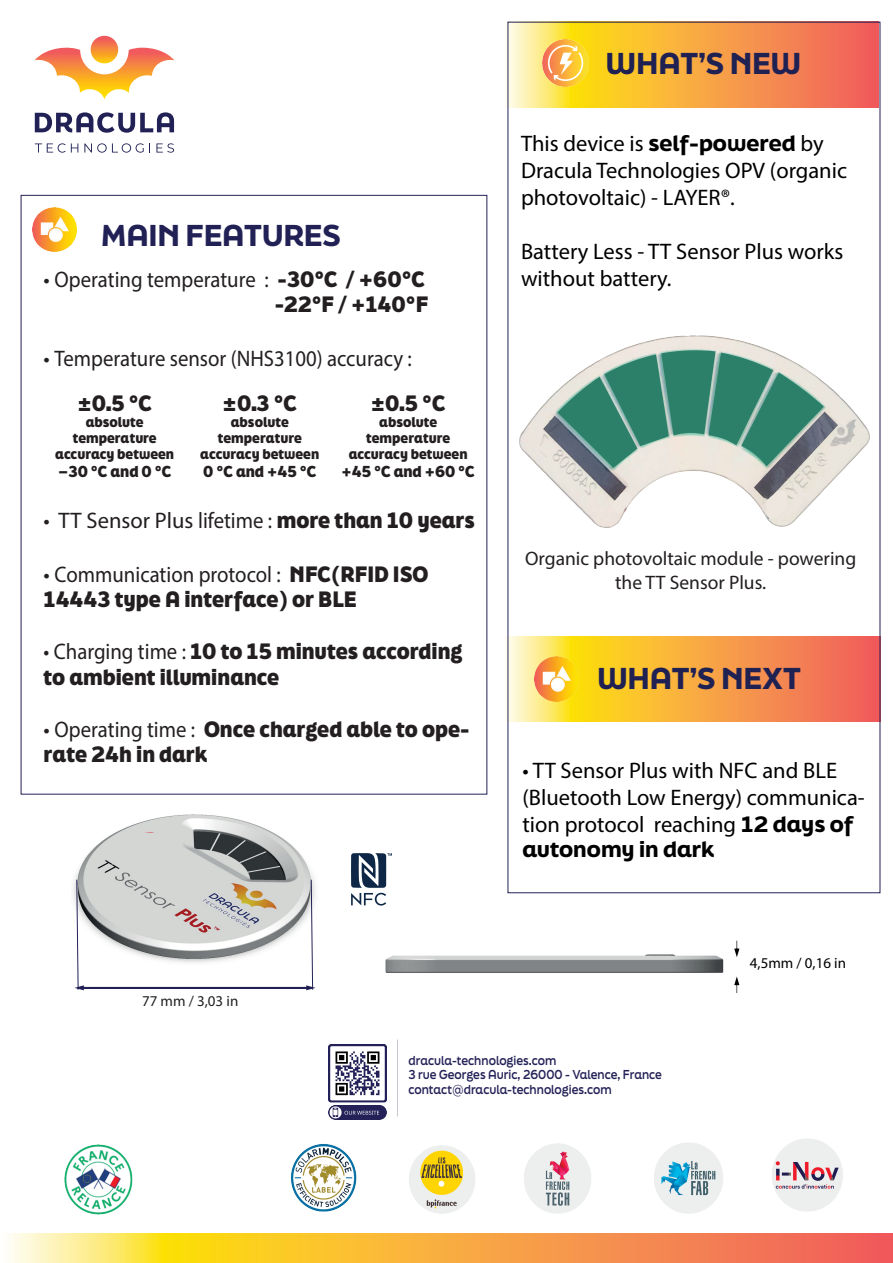
<style>
.page{position:relative;width:893px;height:1263px;background:#fff}
.page>*{position:absolute;margin:0;border:0;box-sizing:border-box;transform-origin:0 0}
.t1{font:900 28.5px "Final Six";letter-spacing:-.01em;color:#202153}
.t2{font:900 28.5px "Final Six";letter-spacing:-.01em;color:#222155}
.t3{font:22.5px/27px "Myriad Pro";color:#000001}
.t4{font:22.5px "Myriad Pro";color:#231f20}
.t5{font:800 21px/25.2px "Final Six";color:#231f20;scale:.92 1}
.t6{font:900 21px "Final Six";color:#000001}
.t7{font:19.5px/23.4px "Myriad Pro";color:#231f20;text-align:center}
.t8{font:800 15px "Final Six";color:#231f20;scale:.92 1}
.t9{font:15px "Myriad Pro";color:#000001}
.t10{font:15px "Myriad Pro";color:#231f20}
.t11{font:800 13.5px/16.2px "Final Six";color:#231f20;text-align:center;scale:.92 1}
.t12{font:700 12.3px/14.7px "Final Six";color:#232157;scale:.9 1}
.s1{font-family:"Final Six";font-weight:800;font-size:21px}
.s2{font-family:"Myriad Pro";font-weight:400;font-size:22.5px}
.s3{font-family:"Final Six";font-weight:900;font-size:21px}
</style>
<div class="page">
<svg style="left:506px;top:22px;width:372px;height:85px;background:#f5a64f"></svg>
<img style="left:33px;top:207px;width:44px;height:45px">
<svg style="left:11px;top:1234px;width:882px;height:29px;background:#f8ac4d"></svg>
<img style="left:291px;top:1143px;width:66px;height:69px">
<img style="left:409px;top:1145px;width:66px;height:69px">
<img style="left:524px;top:1143px;width:67px;height:71px">
<img style="left:654px;top:1143px;width:69px;height:71px">
<img style="left:772px;top:1139px;width:71px;height:73px">
<img style="left:64px;top:1144px;width:69px;height:71px">
<img style="left:385px;top:954px;width:339px;height:19px">
<svg style="left:734px;top:976px;width:5px;height:17px"></svg>
<svg style="left:734px;top:941px;width:5px;height:16px"></svg>
<img style="left:328px;top:1044px;width:58px;height:75px">
<svg style="left:506px;top:636px;width:372px;height:86px;background:#f7a74c"></svg>
<img style="left:534px;top:657px;width:44px;height:44px">
<img style="left:149px;top:814px;width:91px;height:6px">
<svg style="left:73px;top:820px;width:243px;height:171px"></svg>
<svg style="left:351px;top:853px;width:41px;height:53px"></svg>
<svg style="left:35px;top:112px;width:139px;height:21px"></svg>
<svg style="left:35px;top:143px;width:43px;height:10px"></svg>
<svg style="left:84px;top:143px;width:66px;height:10px"></svg>
<svg style="left:156px;top:143px;width:18px;height:10px"></svg>
<svg style="left:34px;top:36px;width:140px;height:63px"></svg>
<img style="left:542px;top:40px;width:47px;height:46px">
<img style="left:520px;top:335px;width:350px;height:192px">
<svg style="left:611px;top:491px;width:21px;height:23px"></svg>
<svg style="left:752px;top:480px;width:36px;height:40px"></svg>
<svg style="left:558px;top:350px;width:266px;height:118px;background:#70a193"></svg>
<p class="t2" style="left:101px;top:214px;width:242px">MAIN FEATURES</p>
<p class="t4" style="left:44px;top:265px;width:383px">• Operating temperature : <span class="s1">-30°C / +60°C</span></p>
<p class="t5" style="left:275px;top:291px;width:168px">-22°F / +140°F</p>
<p class="t4" style="left:44px;top:344px;width:370px">• Temperature sensor (NHS3100) accuracy :</p>
<p class="t5" style="left:77px;top:390px;width:83px">±0.5 °C</p>
<p class="t11" style="left:55px;top:414px;width:131px">absolute temperature accuracy between</p>
<p class="t8" style="left:58px;top:461px;width:125px">−30 °C and 0 °C</p>
<p class="t5" style="left:223px;top:390px;width:82px">±0.3 °C</p>
<p class="t11" style="left:200px;top:414px;width:131px">absolute temperature accuracy between</p>
<p class="t8" style="left:203px;top:461px;width:124px">0 °C and +45 °C</p>
<p class="t5" style="left:371px;top:390px;width:83px">±0.5 °C</p>
<p class="t11" style="left:349px;top:413px;width:131px">absolute temperature accuracy between</p>
<p class="t8" style="left:341px;top:460px;width:147px">+45 °C and +60 °C</p>
<p class="t4" style="left:44px;top:506px;width:433px">• TT Sensor Plus lifetime : <span class="s1">more than 10 years</span></p>
<p class="t4" style="left:44px;top:560px;width:386px">• Communication protocol : <span class="s1">NFC(RFID ISO</span></p>
<p class="t5" style="left:44px;top:586px;width:342px">14443 type A interface) or BLE</p>
<p class="t5" style="left:44px;top:638px;width:457px"><span class="s2">• Charging time :</span> 10 to 15 minutes according to ambient illuminance</p>
<p class="t5" style="left:44px;top:716px;width:465px"><span class="s2">• Operating time :</span> Once charged able to ope&shy;rate 24h in dark</p>
<p class="t10" style="left:142px;top:991px;width:98px">77 mm / 3,03 in</p>
<p class="t1" style="left:606px;top:42px;width:197px">WHAT’S NEW</p>
<p class="t3" style="left:521px;top:130px;width:328px">This device is <span class="s3">self-powered</span> by<br>Dracula Technologies OPV (organic photovoltaic) - LAYER®.</p>
<p class="t3" style="left:521px;top:238px;width:324px">Battery Less - TT Sensor Plus works without battery.</p>
<p class="t7" style="left:525px;top:547px;width:333px">Organic photovoltaic module - powering the TT Sensor Plus.</p>
<p class="t1" style="left:597px;top:658px;width:205px">WHAT’S NEXT</p>
<p class="t3" style="left:522px;top:757px;width:344px">• TT Sensor Plus with NFC and BLE (Bluetooth Low Energy) communica&shy;tion protocol reaching <span class="s3">12 days of</span></p>
<p class="t6" style="left:522px;top:834px;width:193px">autonomy in dark</p>
<p class="t9" style="left:750px;top:954px;width:98px">4,5mm / 0,16 in</p>
<p class="t12" style="left:408px;top:1052px;width:283px">dracula-technologies.com<br>3 rue Georges Auric, 26000 - Valence, France contact@dracula-technologies.com</p>
</div>
